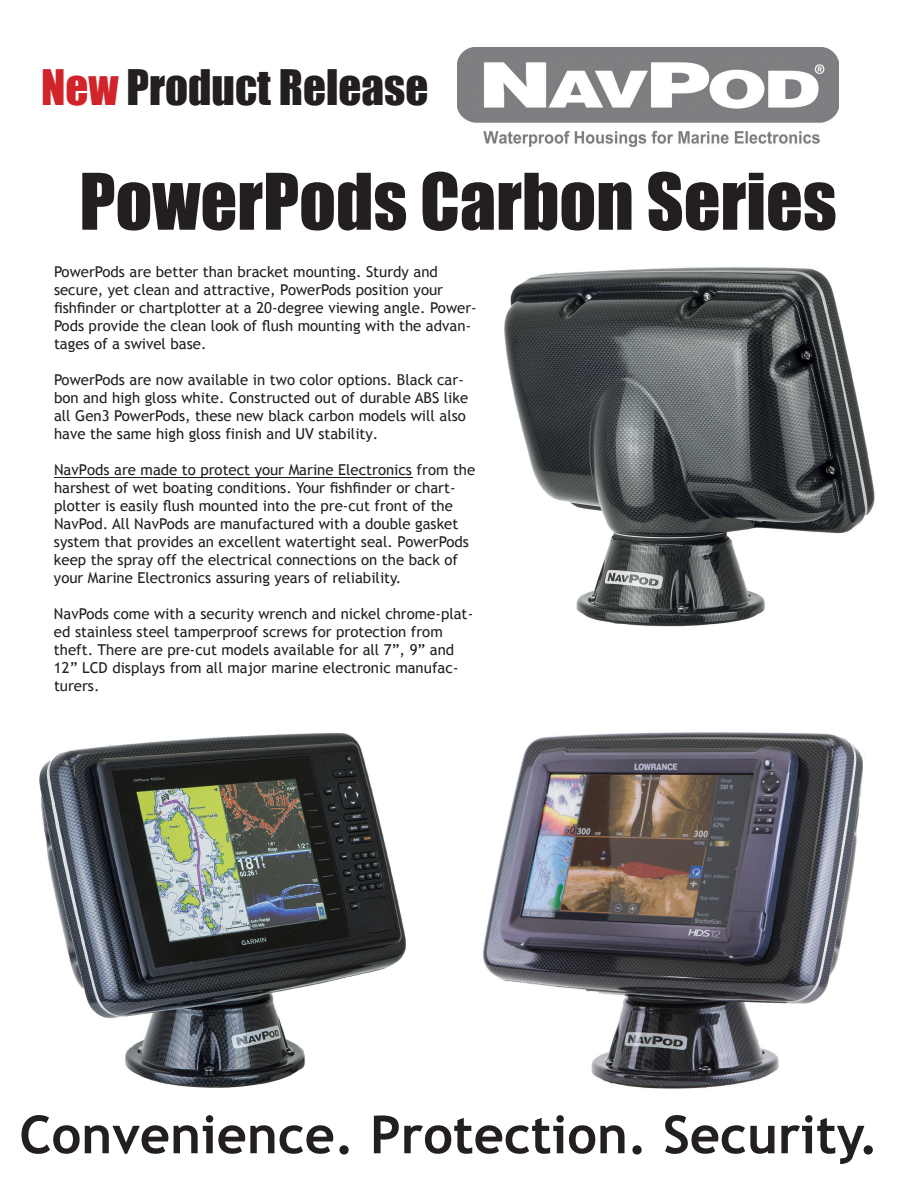
<style>
.page{position:relative;width:918px;height:1188px;background:#fff}
.page>*{position:absolute;margin:0;border:0;box-sizing:border-box;transform-origin:0 0}
.t1{font:72px "Impact";color:#231f20}
.t2{font:700 52.5px "Trebuchet MS";color:#231f20}
.t3{font:45px "Impact";color:#231f20}
.t4{font:15px/18px "Trebuchet MS";color:#231f20}
.s1{color:#d1232a}
</style>
<div class="page">
<img style="left:457px;top:47px;width:382px;height:99px">
<img style="left:39px;top:732px;width:367px;height:356px">
<img style="left:504px;top:267px;width:371px;height:360px">
<img style="left:483px;top:732px;width:380px;height:357px">
<hr style="left:54px;top:477px;width:358px;height:1px;background:#231f20">
<p class="t3" style="left:41px;top:52px;width:389px"><span class="s1">New</span> Product Release</p>
<p class="t1" style="left:79px;top:146px;width:759px">PowerPods Carbon Series</p>
<p class="t4" style="left:54px;top:263px;width:424px">PowerPods are better than bracket mounting. Sturdy and secure, yet clean and attractive, PowerPods position your fishfinder or chartplotter at a 20-degree viewing angle. Power-Pods provide the clean look of flush mounting with the advan&shy;tages of a swivel base.</p>
<p class="t4" style="left:54px;top:371px;width:416px">PowerPods are now available in two color options. Black car&shy;bon and high gloss white. Constructed out of durable ABS like all Gen3 PowerPods, these new black carbon models will also have the same high gloss finish and UV stability.</p>
<p class="t4" style="left:54px;top:461px;width:423px">NavPods are made to protect your Marine Electronics from the harshest of wet boating conditions. Your fishfinder or chart&shy;plotter is easily flush mounted into the pre-cut front of the NavPod. All NavPods are manufactured with a double gasket system that provides an excellent watertight seal. PowerPods keep the spray off the electrical connections on the back of your Marine Electronics assuring years of reliability.</p>
<p class="t4" style="left:54px;top:605px;width:421px">NavPods come with a security wrench and nickel chrome-plat&shy;ed stainless steel tamperproof screws for protection from theft. There are pre-cut models available for all 7”, 9” and 12” LCD displays from all major marine electronic manufac&shy;turers.</p>
<p class="t2" style="left:19px;top:1102px;width:860px">Convenience. Protection. Security.</p>
</div>
